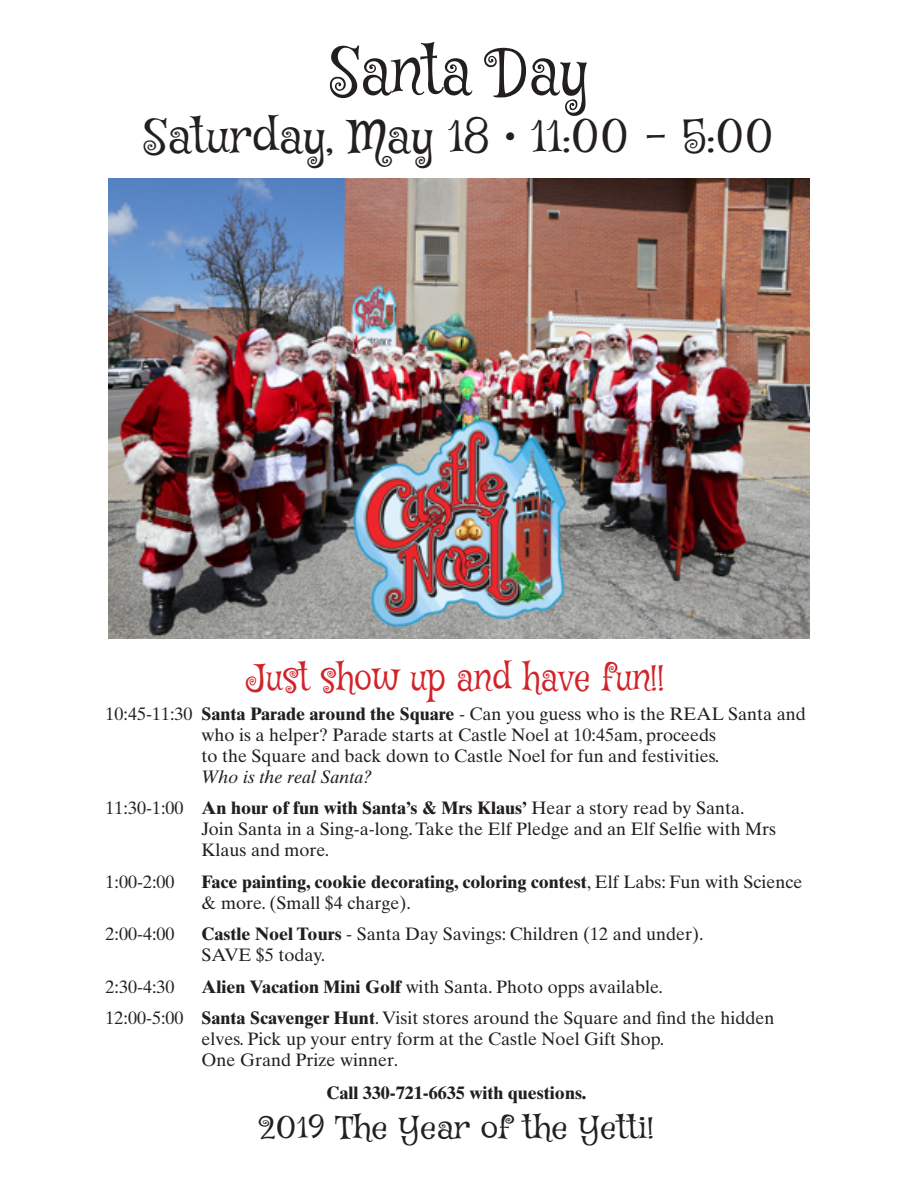
<style>
.page{position:relative;width:918px;height:1188px;background:#fff}
.page>*{position:absolute;margin:0;border:0;box-sizing:border-box;transform-origin:0 0}
.t1{font:63px "Mystery Quest";color:#231f20}
.t2{font:45px "Mystery Quest";color:#231f20;scale:1.1 1}
.t3{font:36px "Mystery Quest";color:#d1232a}
.t4{font:30px "Mystery Quest";color:#231f20;scale:1.2 1}
.t5{font:18px/21px "Times Ten";color:#231f20}
.t6{font:700 18px/21px "Times Ten";color:#231f20}
.s1{font-weight:700}
.s2{font-style:italic}
.s3{font-weight:400}
</style>
<div class="page">
<img style="left:108px;top:178px;width:701px;height:461px">
<p class="t1" style="left:330px;top:32px;width:260px">Santa Day</p>
<p class="t2" style="left:144px;top:108px;width:575px">Saturday, May 18 • 11:00 - 5:00</p>
<p class="t3" style="left:248px;top:655px;width:418px">Just show up and have fun!!</p>
<p class="t5" style="left:202px;top:703px;width:606px;text-indent:-96px">10:45-11:30 <span class="s1">Santa Parade around the Square</span> - Can you guess who is the REAL Santa and who is a helper? Parade starts at Castle Noel at 10:45am, proceeds<br>to the Square and back down to Castle Noel for fun and festivities.<br><span class="s2">Who is the real Santa?</span></p>
<p class="t5" style="left:202px;top:798px;width:576px;text-indent:-96px">11:30-1:00 <span class="s1">An hour of fun with Santa’s &amp; Mrs Klaus’</span> Hear a story read by Santa.<br>Join Santa in a Sing-a-long. Take the Elf Pledge and an Elf Selfie with Mrs<br>Klaus and more.</p>
<p class="t5" style="left:106px;top:871px;width:70px">1:00-2:00</p>
<p class="t6" style="left:202px;top:871px;width:602px">Face painting, cookie decorating, coloring contest<span class="s3">, Elf Labs: Fun with Science &amp; more. (Small $4 charge).</span></p>
<p class="t5" style="left:106px;top:924px;width:70px">2:00-4:00</p>
<p class="t5" style="left:202px;top:924px;width:504px"><span class="s1">Castle Noel Tours</span> - Santa Day Savings: Children (12 and under).<br>SAVE $5 today.</p>
<p class="t5" style="left:106px;top:976px;width:70px">2:30-4:30</p>
<p class="t5" style="left:202px;top:976px;width:463px"><span class="s1">Alien Vacation Mini Golf</span> with Santa. Photo opps available.</p>
<p class="t5" style="left:202px;top:1008px;width:574px;text-indent:-96px">12:00-5:00 <span class="s1">Santa Scavenger Hunt</span>. Visit stores around the Square and find the hidden elves. Pick up your entry form at the Castle Noel Gift Shop.<br>One Grand Prize winner.</p>
<p class="t6" style="left:326px;top:1083px;width:261px">Call 330-721-6635 with questions.</p>
<p class="t4" style="left:258px;top:1109px;width:331px">2019 The Year of the Yetti!</p>
</div>
